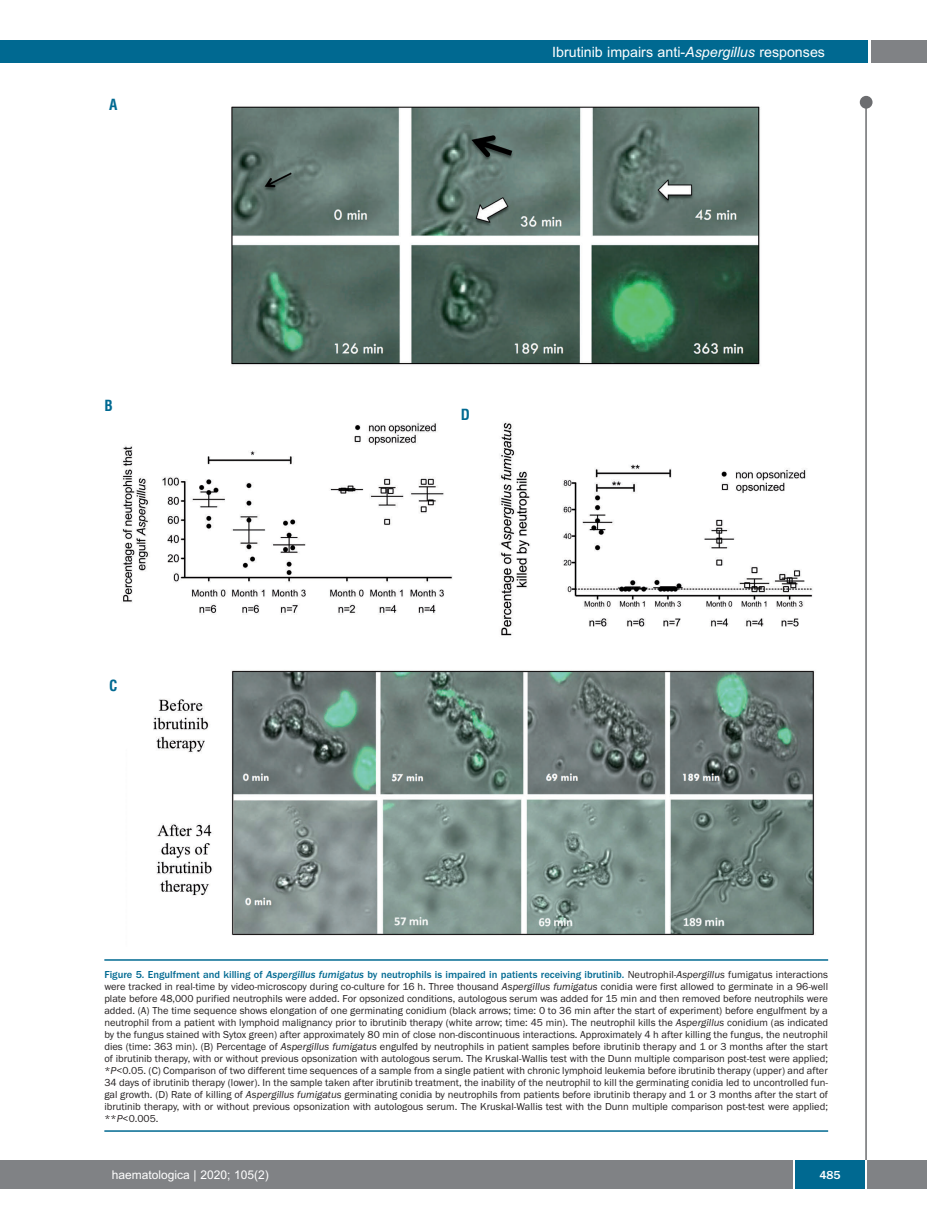
<style>
.page{position:relative;width:927px;height:1225px;background:#fff}
.page>*{position:absolute;margin:0;border:0;box-sizing:border-box;transform-origin:0 0}
.t1{font:700 condensed 15px "Helvetica";color:#006991}
.t2{font:14.25px "Arial";color:#fff}
.t3{font:12px "Arial";color:#fff}
.t4{font:500 12px "Franklin Gothic";color:#fff}
.t5{font:10.5px/12px "Franklin Gothic";color:#231f20;text-align:justify}
.s1{font-style:italic}
.s2{font-weight:500;color:#006991}
.s3{font-weight:500;font-style:italic;color:#006991}
</style>
<div class="page">
<div style="left:860px;top:96px;width:12px;height:13px;background:#6c6d70;border-radius:50%"></div>
<hr style="left:865px;top:98px;width:2px;height:1062px;background:#6c6d70">
<div style="left:871px;top:40px;width:56px;height:22px;background:#808285"></div>
<div style="left:18px;top:40px;width:849px;height:22px;background:#006991"></div>
<div style="left:17px;top:1160px;width:910px;height:28px;background:#808285"></div>
<div style="left:795px;top:1160px;width:70px;height:28px;background:#006991"></div>
<hr style="left:793px;top:1160px;width:2px;height:28px;background:#fff">
<hr style="left:865px;top:1160px;width:2px;height:28px;background:#fff">
<div style="left:0;top:40px;width:19px;height:22px;background:#006991"></div>
<div style="left:0;top:1160px;width:18px;height:28px;background:#808285"></div>
<img style="left:122px;top:106px;width:693px;height:830px">
<hr style="left:104px;top:959px;width:724px;height:1px;background:#006991">
<hr style="left:104px;top:1130px;width:724px;height:1px;background:#006991">
<h1 class="t1" style="left:109px;top:96px;width:10px">A</h1>
<h1 class="t1" style="left:104px;top:397px;width:10px">B</h1>
<h1 class="t1" style="left:109px;top:677px;width:10px">C</h1>
<h2 class="t2" style="left:552px;top:44px;width:274px">Ibrutinib impairs anti-<span class="s1">Aspergillus</span> responses</h2>
<h1 class="t1" style="left:461px;top:406px;width:11px">D</h1>
<p class="t5" style="left:104px;top:968px;width:725px"><span class="s2">Figure 5. Engulfment and killing of</span> <span class="s3">Aspergillus fumigatus</span> <span class="s2">by neutrophils is impaired in patients receiving ibrutinib.</span> Neutrophil-<span class="s1">Aspergillus</span> fumigatus interactions were tracked in real-time by video-microscopy during co-culture for 16 h. Three thousand <span class="s1">Aspergillus fumigatus</span> conidia were first allowed to germinate in a 96-well plate before 48,000 purified neutrophils were added. For opsonized conditions, autologous serum was added for 15 min and then removed before neutrophils were added. (A) The time sequence shows elongation of one germinating conidium (black arrows; time: 0 to 36 min after the start of experiment) before engulfment by a neutrophil from a patient with lymphoid malignancy prior to ibrutinib therapy (white arrow; time: 45 min). The neutrophil kills the <span class="s1">Aspergillus</span> conidium (as indicated by the fungus stained with Sytox green) after approximately 80 min of close non-discontinuous interactions. Approximately 4 h after killing the fungus, the neutrophil dies (time: 363 min). (B) Percentage of <span class="s1">Aspergillus fumigatus</span> engulfed by neutrophils in patient samples before ibrutinib therapy and 1 or 3 months after the start of ibrutinib therapy, with or without previous opsonization with autologous serum. The Kruskal-Wallis test with the Dunn multiple comparison post-test were applied; *<span class="s1">P</span>&lt;0.05. (C) Comparison of two different time sequences of a sample from a single patient with chronic lymphoid leukemia before ibrutinib therapy (upper) and after 34 days of ibrutinib therapy (lower). In the sample taken after ibrutinib treatment, the inability of the neutrophil to kill the germinating conidia led to uncontrolled fun&shy;gal growth. (D) Rate of killing of <span class="s1">Aspergillus fumigatus</span> germinating conidia by neutrophils from patients before ibrutinib therapy and 1 or 3 months after the start of ibrutinib therapy, with or without previous opsonization with autologous serum. The Kruskal-Wallis test with the Dunn multiple comparison post-test were applied; **<span class="s1">P</span>&lt;0.005.</p>
<p class="t3" style="left:112px;top:1167px;width:158px">haematologica | 2020; 105(2)</p>
<p class="t4" style="left:819px;top:1167px;width:23px">485</p>
</div>
